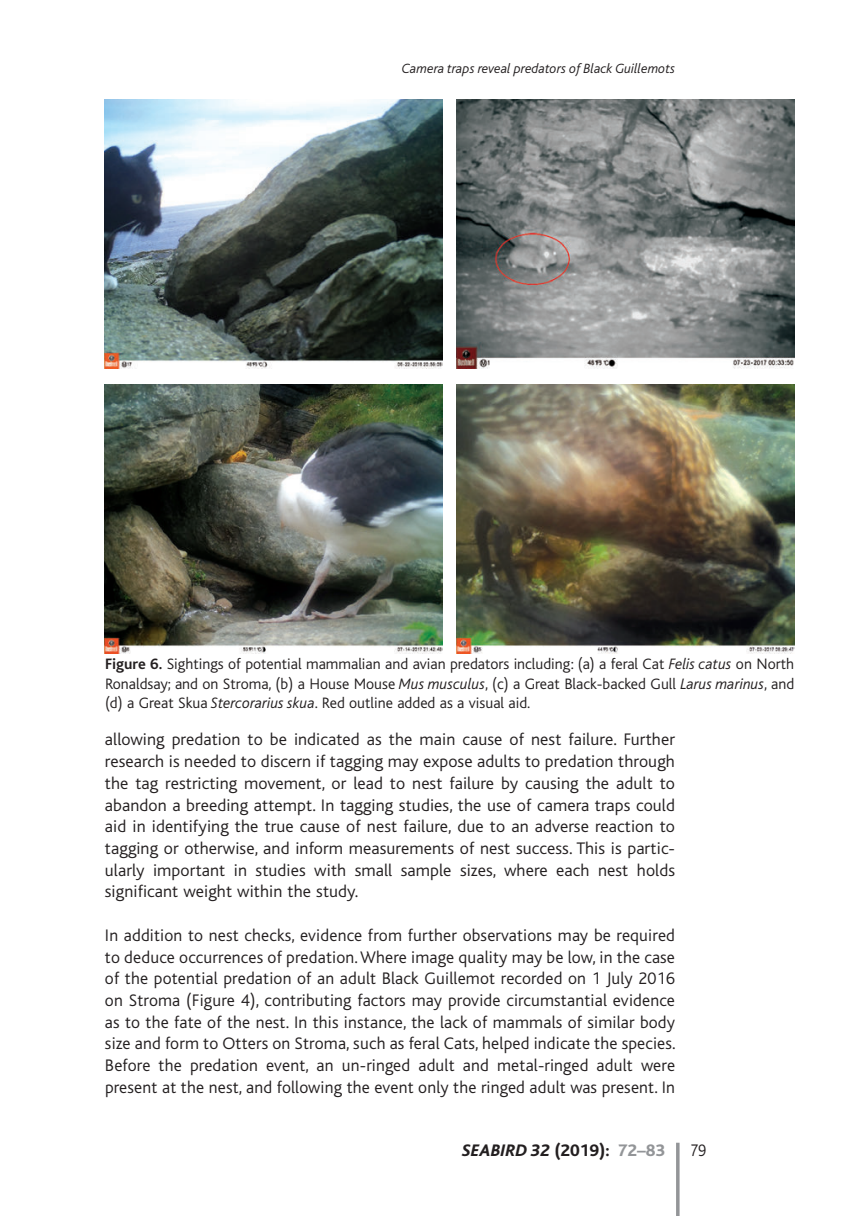
<style>
.page{position:relative;width:844px;height:1216px;background:#fff}
.page>*{position:absolute;margin:0;border:0;box-sizing:border-box;transform-origin:0 0}
.t1{font:300 17.5px/21.7px "Bliss";letter-spacing:.005em;color:#231f20;text-align:justify}
.t2{font:italic 800 17.5px "Bliss";color:#231f20}
.t3{font:300 17.5px "Bliss";letter-spacing:.005em;color:#231f20;scale:.9 1}
.t4{font:300 15.75px/19.2px "Bliss";color:#231f20;text-align:justify}
.t5{font:italic 300 14px "Bliss";color:#231f20}
.s1{font-weight:700}
.s2{font-style:italic}
.s3{font-style:normal}
.s4{font-style:normal;color:#939598}
</style>
<div class="page">
<hr style="left:676px;top:1142px;width:3px;height:73px;background:#939598">
<img style="left:105px;top:384px;width:337px;height:269px">
<img style="left:105px;top:100px;width:337px;height:268px">
<img style="left:456px;top:384px;width:338px;height:269px">
<img style="left:456px;top:100px;width:338px;height:268px">
<p class="t5" style="left:402px;top:63px;width:274px">Camera traps reveal predators of Black Guillemots</p>
<p class="t4" style="left:105px;top:656px;width:690px"><span class="s1">Figure 6.</span> Sightings of potential mammalian and avian predators including: (a) a feral Cat <span class="s2">Felis catus</span> on North Ronaldsay; and on Stroma, (b) a House Mouse <span class="s2">Mus musculus</span>, (c) a Great Black-backed Gull <span class="s2">Larus marinus</span>, and (d) a Great Skua <span class="s2">Stercorarius skua</span>. Red outline added as a visual aid.</p>
<p class="t1" style="left:105px;top:730px;width:571px">allowing predation to be indicated as the main cause of nest failure. Further research is needed to discern if tagging may expose adults to predation through the tag restricting movement, or lead to nest failure by causing the adult to abandon a breeding attempt. In tagging studies, the use of camera traps could aid in identifying the true cause of nest failure, due to an adverse reaction to tagging or otherwise, and inform measurements of nest success. This is partic&shy;ularly important in studies with small sample sizes, where each nest holds significant weight within the study.</p>
<p class="t1" style="left:105px;top:925px;width:572px">In addition to nest checks, evidence from further observations may be required to deduce occurrences of predation. Where image quality may be low, in the case of the potential predation of an adult Black Guillemot recorded on 1 July 2016 on Stroma (Figure 4), contributing factors may provide circumstantial evidence as to the fate of the nest. In this instance, the lack of mammals of similar body size and form to Otters on Stroma, such as feral Cats, helped indicate the species.<br>Before the predation event, an un-ringed adult and metal-ringed adult were present at the nest, and following the event only the ringed adult was present. In</p>
<p class="t2" style="left:462px;top:1144px;width:204px">SEABIRD 32 <span class="s3">(2019):</span> <span class="s4">72–83</span></p>
<p class="t3" style="left:690px;top:1144px;width:20px">79</p>
</div>
